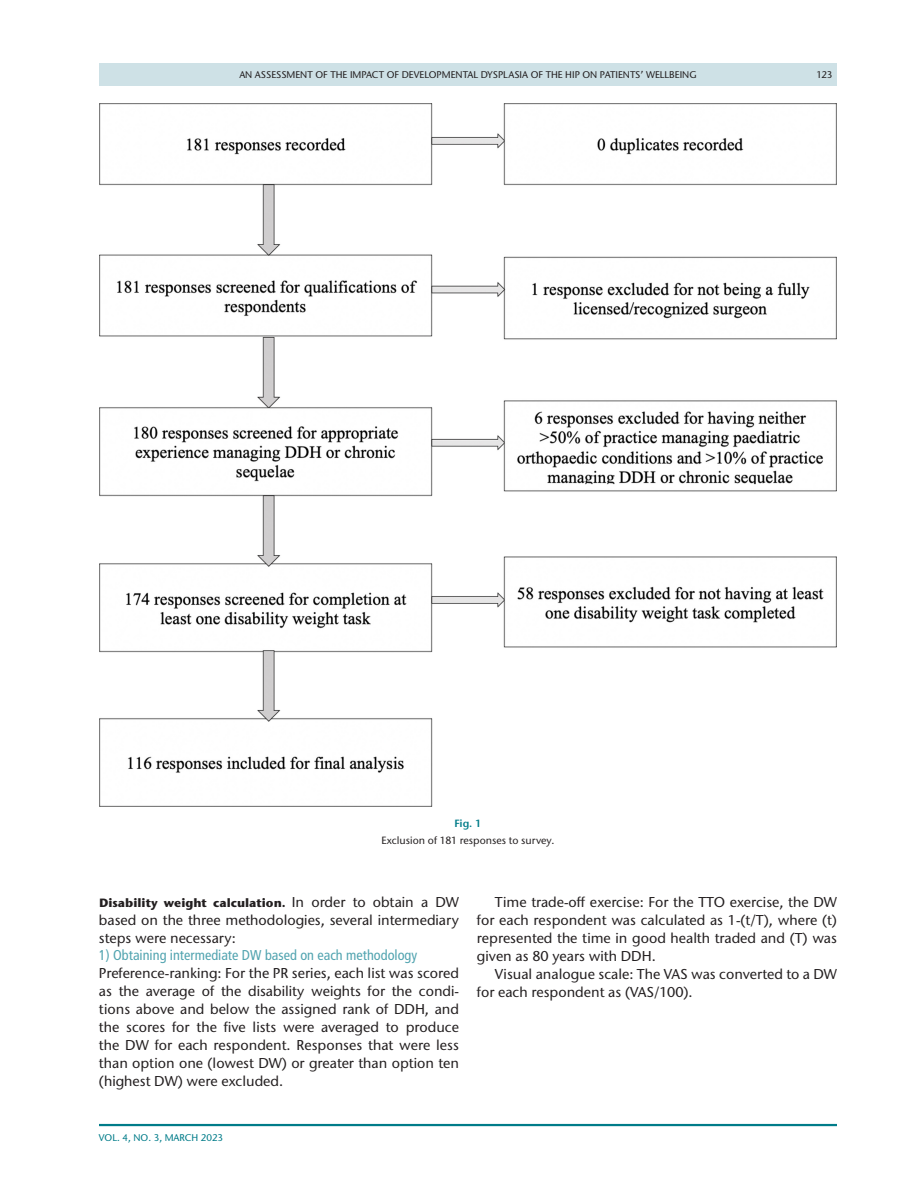
<style>
.page{position:relative;width:918px;height:1188px;background:#fff}
.page>*{position:absolute;margin:0;border:0;box-sizing:border-box;transform-origin:0 0}
.t1{font:500 14.25px/18px "Stone Sans ITC Pro";color:#231f20}
.t2{font:condensed 14.25px "Frutiger LT Pro";color:#52a4b0}
.t3{font:700 12px "Stone Sans ITC Pro";color:#231f20}
.t4{font:500 10.5px "Stone Sans ITC Pro";color:#231f20}
.t5{font:600 10.5px "Stone Sans ITC Pro";color:#007c89}
.t6{font:500 9.75px "Stone Sans ITC Pro";color:#231f20}
.t7{font:500 9.75px "Stone Sans ITC Pro";color:#007c89}
.s1{font-weight:500;font-size:14.25px}
</style>
<div class="page">
<hr style="left:99px;top:1124px;width:738px;height:2px;background:#007c89">
<div style="left:99px;top:63px;width:738px;height:23px;background:#cee1e6"></div>
<img style="left:99px;top:104px;width:738px;height:702px">
<p class="t6" style="left:239px;top:68px;width:459px">AN ASSESSMENT OF THE IMPACT OF DEVELOPMENTAL DYSPLASIA OF THE HIP ON PATIENTS’ WELLBEING</p>
<p class="t6" style="left:816px;top:68px;width:18px">123</p>
<p class="t5" style="left:454px;top:817px;width:29px">Fig. 1</p>
<p class="t4" style="left:382px;top:834px;width:174px">Exclusion of 181 responses to survey.</p>
<p class="t3" style="left:99px;top:895px;width:361px">Disability weight calculation. <span class="s1">In order to obtain a DW</span></p>
<p class="t1" style="left:99px;top:911px;width:361px">based on the three methodologies, several intermediary steps were necessary:</p>
<p class="t2" style="left:99px;top:947px;width:320px">1) Obtaining intermediate DW based on each methodology</p>
<p class="t1" style="left:99px;top:964px;width:362px;text-align:justify">Preference-ranking: For the PR series, each list was scored as the average of the disability weights for the condi&shy;tions above and below the assigned rank of DDH, and the scores for the five lists were averaged to produce the DW for each respondent. Responses that were less than option one (lowest DW) or greater than option ten (highest DW) were excluded.</p>
<p class="t7" style="left:99px;top:1132px;width:126px">VOL. 4, NO. 3, MARCH 2023</p>
<p class="t1" style="left:477px;top:893px;width:362px;text-align:justify;text-indent:18px">Time trade-off exercise: For the TTO exercise, the DW for each respondent was calculated as 1-(t/T), where (t) represented the time in good health traded and (T) was given as 80 years with DDH.</p>
<p class="t1" style="left:477px;top:965px;width:361px;text-indent:18px">Visual analogue scale: The VAS was converted to a DW for each respondent as (VAS/100).</p>
</div>
